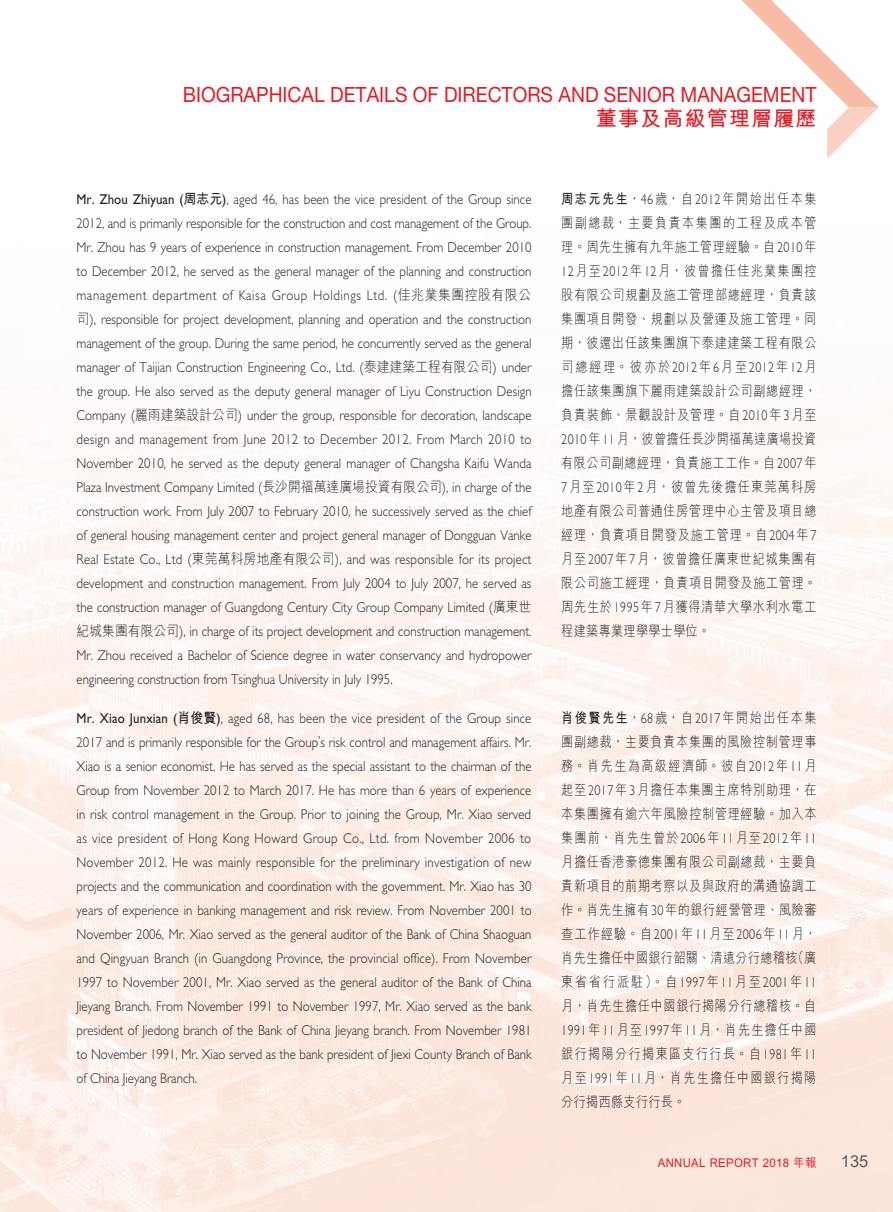
<style>
.page{position:relative;width:893px;height:1212px;background:#fff}
.page>*{position:absolute;margin:0;border:0;box-sizing:border-box;transform-origin:0 0}
.t1{font:21px "Helvetica Neue LT Std";color:#e51a23;scale:.92 1}
.t2{font:700 21px "M Hei HK";letter-spacing:.055em;color:#e51a23}
.t3{font:16.5px "Arial";color:#57585a}
._1__內文{font:300 14.25px/24px "Gill Sans Std";color:#231f20;text-align:justify;scale:.9 1}
._6__內文---C{font:300 14.25px/24px "M Hei HK";letter-spacing:.06em;color:#231f20;text-align:justify;scale:.85 1}
.t4{font:500 12px "M Hei HK";letter-spacing:.03em;color:#e51a23;scale:.95 1}
.s1{font-weight:400}
.s2{font-family:"M Hei HK";font-weight:700}
.s3{font-family:"M Hei HK"}
.s4{font-weight:700}
.s5{font-family:"Gill Sans Std"}
</style>
<div class="page">
<img style="left:0;top:411px;width:893px;height:801px">
<svg style="left:741px;top:0;width:138px;height:159px"></svg>
<h1 class="t1" style="left:183px;top:82px;width:690px">BIOGRAPHICAL DETAILS OF DIRECTORS AND SENIOR MANAGEMENT</h1>
<h1 class="t2" style="left:596px;top:103px;width:222px">董事及高級管理層履歷</h1>
<p class="_1__內文" style="left:77px;top:187px;width:507px"><span class="s1">Mr. Zhou Zhiyuan (</span><span class="s2">周志元</span><span class="s1">)</span>, aged 46, has been the vice president of the Group since 2012, and is primarily responsible for the construction and cost management of the Group.<br>Mr. Zhou has 9 years of experience in construction management. From December 2010 to December 2012, he served as the general manager of the planning and construction management department of Kaisa Group Holdings Ltd. (<span class="s3">佳兆業集團控股有限公司</span>), responsible for project development, planning and operation and the construction management of the group. During the same period, he concurrently served as the general manager of Taijian Construction Engineering Co., Ltd. (<span class="s3">泰建建築工程有限公司</span>) under the group. He also served as the deputy general manager of Liyu Construction Design Company (<span class="s3">麗雨建築設計公司</span>) under the group, responsible for decoration, landscape design and management from June 2012 to December 2012. From March 2010 to November 2010, he served as the deputy general manager of Changsha Kaifu Wanda Plaza Investment Company Limited (<span class="s3">長沙開福萬達廣場投資有限公司</span>), in charge of the construction work. From July 2007 to February 2010, he successively served as the chief of general housing management center and project general manager of Dongguan Vanke Real Estate Co., Ltd (<span class="s3">東莞萬科房地產有限公司</span>), and was responsible for its project development and construction management. From July 2004 to July 2007, he served as the construction manager of Guangdong Century City Group Company Limited (<span class="s3">廣東世紀城集團有限公司</span>), in charge of its project development and construction management.<br>Mr. Zhou received a Bachelor of Science degree in water conservancy and hydropower engineering construction from Tsinghua University in July 1995.</p>
<p class="_1__內文" style="left:77px;top:706px;width:507px"><span class="s1">Mr. Xiao Junxian (</span><span class="s2">肖俊賢</span><span class="s1">)</span>, aged 68, has been the vice president of the Group since 2017 and is primarily responsible for the Group’s risk control and management affairs. Mr.<br>Xiao is a senior economist. He has served as the special assistant to the chairman of the Group from November 2012 to March 2017. He has more than 6 years of experience in risk control management in the Group. Prior to joining the Group, Mr. Xiao served as vice president of Hong Kong Howard Group Co., Ltd. from November 2006 to November 2012. He was mainly responsible for the preliminary investigation of new projects and the communication and coordination with the government. Mr. Xiao has 30 years of experience in banking management and risk review. From November 2001 to November 2006, Mr. Xiao served as the general auditor of the Bank of China Shaoguan and Qingyuan Branch (in Guangdong Province, the provincial office). From November 1997 to November 2001, Mr. Xiao served as the general auditor of the Bank of China Jieyang Branch. From November 1991 to November 1997, Mr. Xiao served as the bank president of Jiedong branch of the Bank of China Jieyang branch. From November 1981 to November 1991, Mr. Xiao served as the bank president of Jiexi County Branch of Bank of China Jieyang Branch.</p>
<p class="_6__內文---C" style="left:561px;top:187px;width:302px"><span class="s4">周志元先生</span>，<span class="s5">46</span>歲，自<span class="s5">2012</span>年開始出任本集團副總裁，主要負責本集團的工程及成本管理。周先生擁有九年施工管理經驗。自<span class="s5">2010</span>年<span class="s5">12</span>月至<span class="s5">2012</span>年<span class="s5">12</span>月，彼曾擔任佳兆業集團控股有限公司規劃及施工管理部總經理，負責該集團項目開發、規劃以及營運及施工管理。同期，彼還出任該集團旗下泰建建築工程有限公司總經理。彼亦於<span class="s5">2012</span>年<span class="s5">6</span>月至<span class="s5">2012</span>年<span class="s5">12</span>月擔任該集團旗下麗雨建築設計公司副總經理，負責裝飾、景觀設計及管理。自<span class="s5">2010</span>年<span class="s5">3</span>月至<span class="s5">2010</span>年<span class="s5">11</span>月，彼曾擔任長沙開福萬達廣場投資有限公司副總經理，負責施工工作。自<span class="s5">2007</span>年<span class="s5">7</span>月至<span class="s5">2010</span>年<span class="s5">2</span>月，彼曾先後擔任東莞萬科房地產有限公司普通住房管理中心主管及項目總經理，負責項目開發及施工管理。自<span class="s5">2004</span>年<span class="s5">7</span>月至<span class="s5">2007</span>年<span class="s5">7</span>月，彼曾擔任廣東世紀城集團有限公司施工經理，負責項目開發及施工管理。周先生於<span class="s5">1995</span>年<span class="s5">7</span>月獲得清華大學水利水電工程建築專業理學學士學位。</p>
<p class="_6__內文---C" style="left:561px;top:706px;width:302px"><span class="s4">肖俊賢先生</span>，<span class="s5">68</span>歲，自<span class="s5">2017</span>年開始出任本集團副總裁，主要負責本集團的風險控制管理事務。肖先生為高級經濟師。彼自<span class="s5">2012</span>年<span class="s5">11</span>月起至<span class="s5">2017</span>年<span class="s5">3</span>月擔任本集團主席特別助理，在本集團擁有逾六年風險控制管理經驗。加入本集團前，肖先生曾於<span class="s5">2006</span>年<span class="s5">11</span>月至<span class="s5">2012</span>年<span class="s5">11</span>月擔任香港豪德集團有限公司副總裁，主要負責新項目的前期考察以及與政府的溝通協調工作。肖先生擁有<span class="s5">30</span>年的銀行經營管理、風險審查工作經驗。自<span class="s5">2001</span>年<span class="s5">11</span>月至<span class="s5">2006</span>年<span class="s5">11</span>月，肖先生擔任中國銀行韶關、清遠分行總稽核（廣東省省行派駐）。自<span class="s5">1997</span>年<span class="s5">11</span>月至<span class="s5">2001</span>年<span class="s5">11</span>月，肖先生擔任中國銀行揭陽分行總稽核。自<span class="s5">1991</span>年<span class="s5">11</span>月至<span class="s5">1997</span>年<span class="s5">11</span>月，肖先生擔任中國銀行揭陽分行揭東區支行行長。自<span class="s5">1981</span>年<span class="s5">11</span>月至<span class="s5">1991</span>年<span class="s5">11</span>月，肖先生擔任中國銀行揭陽分行揭西縣支行行長。</p>
<p class="t4" style="left:658px;top:1154px;width:169px">ANNUAL REPORT 2018 年報</p>
<p class="t3" style="left:841px;top:1150px;width:29px">135</p>
</div>
